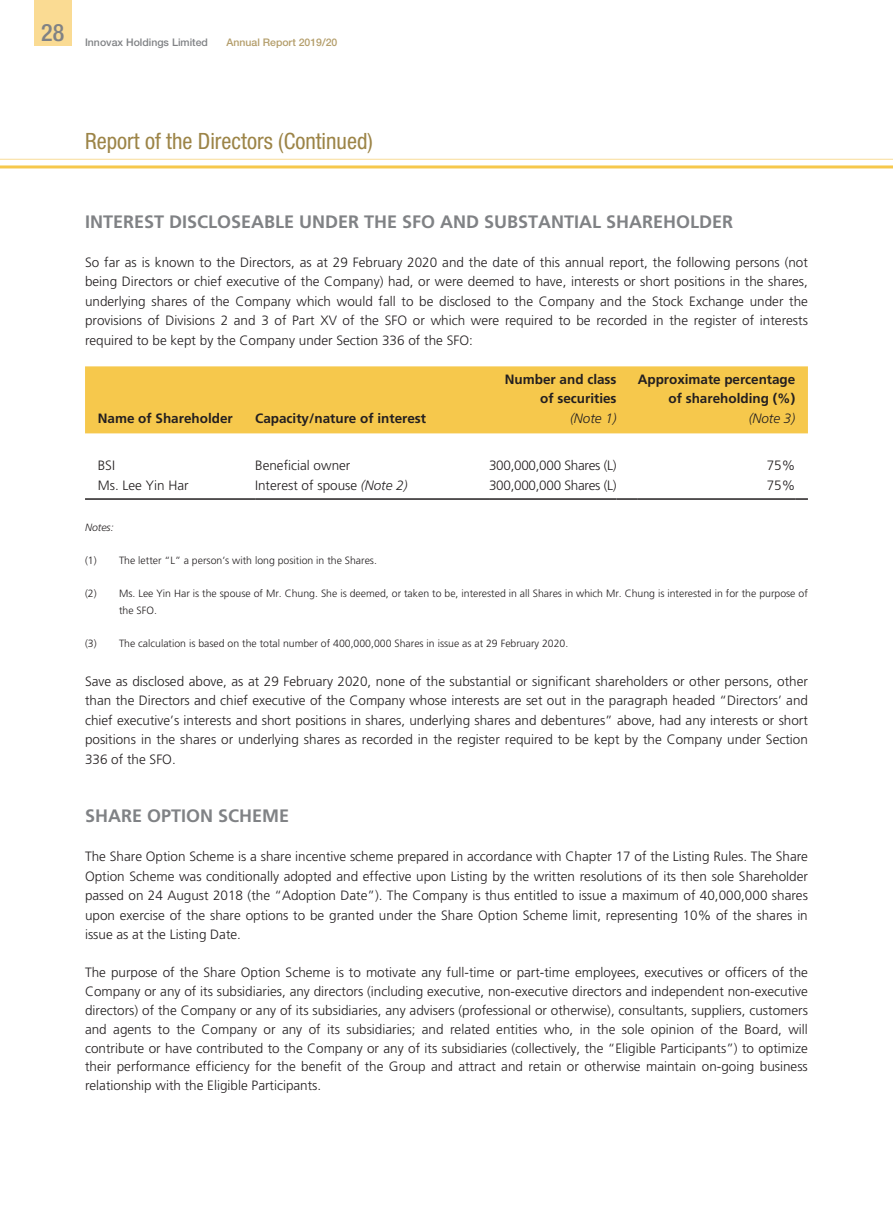
<style>
.page{position:relative;width:893px;height:1212px;background:#fff}
.page>*{position:absolute;margin:0;border:0;box-sizing:border-box;transform-origin:0 0}
.t1{font:500 condensed 24px "Helvetica Neue LT Std";color:#808285}
.t2{font:condensed 22.5px "Helvetica Neue LT Std";color:#9c8447}
.t3{font:700 18px "Frutiger LT Std";color:#808285}
.t4{font:300 13.5px/19.5px "Frutiger LT Std";color:#231f20;text-align:justify}
.t5{font:700 13.5px/19.5px "Frutiger LT Std";color:#231f20;text-align:right}
.t6{font:300 13.5px "Frutiger LT Std";letter-spacing:-.02em;color:#231f20}
.t7{font:italic 300 13.5px "Frutiger LT Std";color:#231f20}
.t8{font:300 10.5px/16.5px "Frutiger LT Std";color:#231f20}
.t9{font:500 10.5px "Helvetica Neue LT Std";color:#808285}
.t10{font:500 10.5px "Helvetica Neue LT Std";color:#b49e6b}
.t11{font:italic 300 10.5px "Frutiger LT Std";color:#231f20}
.s1{font-style:italic}
</style>
<div class="page">
<div style="left:34px;top:0;width:38px;height:46px;background:#fadb93"></div>
<hr style="left:0;top:159px;width:893px;height:1px;background:#fae0a3">
<hr style="left:0;top:165px;width:893px;height:3px;background:#f6c84c">
<div style="left:85px;top:366px;width:723px;height:67px;background:#f6c84c"></div>
<hr style="left:85px;top:498px;width:170px;height:2px;background:#231f20">
<hr style="left:255px;top:498px;width:234px;height:2px;background:#231f20">
<hr style="left:489px;top:498px;width:128px;height:2px;background:#231f20">
<hr style="left:617px;top:498px;width:21px;height:2px;background:#231f20">
<hr style="left:638px;top:498px;width:157px;height:2px;background:#231f20">
<svg style="left:795px;top:498px;width:13px;height:2px"></svg>
<h1 class="t1" style="left:41px;top:18px;width:25px">28</h1>
<p class="t9" style="left:85px;top:36px;width:124px">Innovax Holdings Limited</p>
<p class="t10" style="left:226px;top:36px;width:113px">Annual Report 2019/20</p>
<h2 class="t2" style="left:85px;top:128px;width:289px">Report of the Directors (Continued)</h2>
<h3 class="t3" style="left:85px;top:211px;width:650px">INTEREST DISCLOSEABLE UNDER THE SFO AND SUBSTANTIAL SHAREHOLDER</h3>
<p class="t4" style="left:85px;top:252px;width:724px">So far as is known to the Directors, as at 29 February 2020 and the date of this annual report, the following persons (not being Directors or chief executive of the Company) had, or were deemed to have, interests or short positions in the shares, underlying shares of the Company which would fall to be disclosed to the Company and the Stock Exchange under the provisions of Divisions 2 and 3 of Part XV of the SFO or which were required to be recorded in the register of interests required to be kept by the Company under Section 336 of the SFO:</p>
<p class="t5" style="left:98px;top:408px;width:137px">Name of Shareholder</p>
<p class="t5" style="left:255px;top:408px;width:173px">Capacity/nature of interest</p>
<p class="t5" style="left:505px;top:369px;width:113px">Number and class of securities</p>
<p class="t7" style="left:570px;top:410px;width:48px">(Note 1)</p>
<p class="t5" style="left:638px;top:369px;width:159px">Approximate percentage of shareholding (%)</p>
<p class="t7" style="left:749px;top:410px;width:48px">(Note 3)</p>
<p class="t4" style="left:98px;top:456px;width:19px">BSI</p>
<p class="t4" style="left:255px;top:456px;width:97px">Beneficial owner</p>
<p class="t6" style="left:489px;top:458px;width:129px">300,000,000 Shares (L)</p>
<p class="t4" style="left:767px;top:456px;width:30px">75%</p>
<p class="t4" style="left:98px;top:475px;width:92px">Ms. Lee Yin Har</p>
<p class="t4" style="left:255px;top:475px;width:154px">Interest of spouse <span class="s1">(Note 2)</span></p>
<p class="t6" style="left:489px;top:477px;width:129px">300,000,000 Shares (L)</p>
<p class="t4" style="left:767px;top:475px;width:30px">75%</p>
<p class="t11" style="left:85px;top:521px;width:30px">Notes:</p>
<p class="t8" style="left:85px;top:552px;width:293px">(1) The letter “L” a person’s with long position in the Shares.</p>
<p class="t8" style="left:119px;top:585px;width:690px;text-indent:-34px">(2) Ms. Lee Yin Har is the spouse of Mr. Chung. She is deemed, or taken to be, interested in all Shares in which Mr. Chung is interested in for the purpose of the SFO.</p>
<p class="t8" style="left:85px;top:635px;width:485px">(3) The calculation is based on the total number of 400,000,000 Shares in issue as at 29 February 2020.</p>
<p class="t4" style="left:85px;top:671px;width:724px">Save as disclosed above, as at 29 February 2020, none of the substantial or significant shareholders or other persons, other than the Directors and chief executive of the Company whose interests are set out in the paragraph headed “Directors’ and chief executive’s interests and short positions in shares, underlying shares and debentures” above, had any interests or short positions in the shares or underlying shares as recorded in the register required to be kept by the Company under Section 336 of the SFO.</p>
<h3 class="t3" style="left:85px;top:805px;width:206px">SHARE OPTION SCHEME</h3>
<p class="t4" style="left:85px;top:847px;width:724px">The Share Option Scheme is a share incentive scheme prepared in accordance with Chapter 17 of the Listing Rules. The Share Option Scheme was conditionally adopted and effective upon Listing by the written resolutions of its then sole Shareholder passed on 24 August 2018 (the “Adoption Date”). The Company is thus entitled to issue a maximum of 40,000,000 shares upon exercise of the share options to be granted under the Share Option Scheme limit, representing 10% of the shares in issue as at the Listing Date.</p>
<p class="t4" style="left:85px;top:964px;width:724px;line-height:18.8px">The purpose of the Share Option Scheme is to motivate any full-time or part-time employees, executives or officers of the Company or any of its subsidiaries, any directors (including executive, non-executive directors and independent non-executive directors) of the Company or any of its subsidiaries, any advisers (professional or otherwise), consultants, suppliers, customers and agents to the Company or any of its subsidiaries; and related entities who, in the sole opinion of the Board, will contribute or have contributed to the Company or any of its subsidiaries (collectively, the “Eligible Participants”) to optimize their performance efficiency for the benefit of the Group and attract and retain or otherwise maintain on-going business relationship with the Eligible Participants.</p>
</div>
